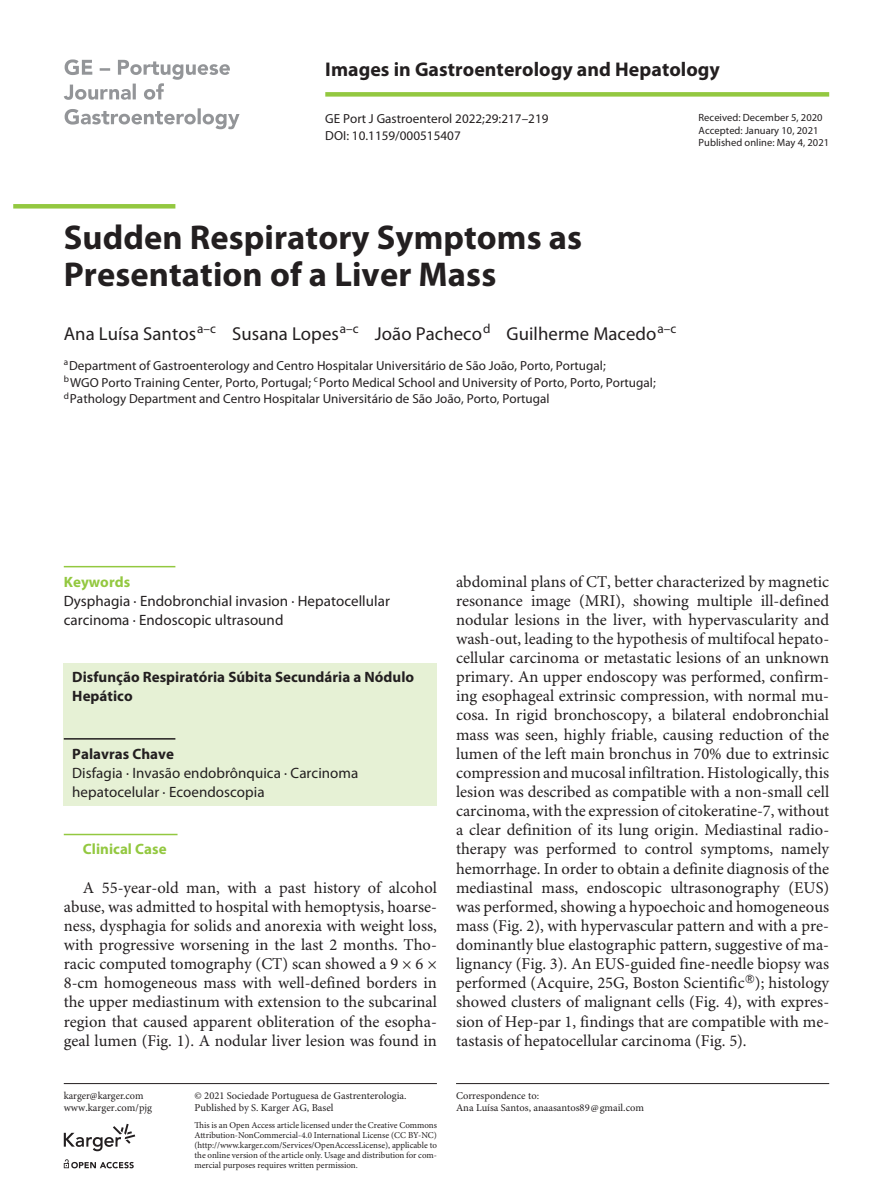
<style>
.page{position:relative;width:893px;height:1191px;background:#fff}
.page>*{position:absolute;margin:0;border:0;box-sizing:border-box;transform-origin:0 0}
.t1{font:700 34.5px/37.5px "Myriad Pro";letter-spacing:.005em;color:#231f20}
.t2{font:700 19.8px "Myriad Pro";letter-spacing:.005em;color:#231f20}
.t3{font:18.75px "Myriad Pro";letter-spacing:.005em;color:#231f20}
.t4{font:16.5px/19.2px "Minion Pro";color:#231f20;text-align:justify}
.t5{font:15px/19.2px "Myriad Pro";letter-spacing:.005em;color:#231f20}
.t6{font:700 15px/19.2px "Myriad Pro";letter-spacing:.005em;color:#231f20}
.t7{font:700 15px "Myriad Pro";letter-spacing:.005em;color:#93c840}
.t8{font:13.2px/16.8px "Myriad Pro";letter-spacing:.005em;color:#231f20}
.t9{font:10.5px/12px "Minion Pro";color:#231f20}
.t10{font:10.5px/12.8px "Myriad Pro";letter-spacing:.005em;color:#231f20}
.t11{font:9px/10.2px "Minion Pro";color:#231f20;text-align:justify}
</style>
<div class="page">
<hr style="left:64px;top:1083px;width:373px;height:1px;background:#231f20">
<div style="left:325px;top:92px;width:504px;height:5px;background:#93c840"></div>
<hr style="left:456px;top:1083px;width:373px;height:1px;background:#231f20">
<div style="left:64px;top:663px;width:373px;height:143px;background:#e6f1d5"></div>
<hr style="left:13px;top:204px;width:162px;height:4px;background:#93c840">
<svg style="left:65px;top:108px;width:175px;height:21px"></svg>
<svg style="left:64px;top:59px;width:166px;height:41px"></svg>
<hr style="left:64px;top:566px;width:111px;height:1px;background:#93c840">
<hr style="left:64px;top:738px;width:111px;height:1px;background:#231f20">
<hr style="left:64px;top:833px;width:114px;height:2px;background:#93c840">
<svg style="left:64px;top:1159px;width:70px;height:9px"></svg>
<svg style="left:64px;top:1123px;width:71px;height:28px"></svg>
<p class="t2" style="left:325px;top:58px;width:396px">Images in Gastroenterology and Hepatology</p>
<p class="t8" style="left:325px;top:110px;width:225px">GE Port J Gastroenterol 2022;29:217–219</p>
<p class="t10" style="left:699px;top:111px;width:132px">Received: December 5, 2020<br>Accepted: January 10, 2021<br>Published online: May 4, 2021</p>
<p class="t8" style="left:325px;top:127px;width:137px">DOI: 10.1159/000515407</p>
<h1 class="t1" style="left:64px;top:219px;width:520px">Sudden Respiratory Symptoms as<br>Presentation of a Liver Mass</h1>
<p class="t3" style="left:64px;top:323px;width:614px">Ana Luísa Santos<sup>a–c</sup> Susana Lopes<sup>a–c</sup> João Pacheco<sup>d</sup> Guilherme Macedo<sup>a–c</sup></p>
<p class="t8" style="left:64px;top:357px;width:593px"><sup>a</sup>Department of Gastroenterology and Centro Hospitalar Universitário de São João, Porto, Portugal;<br><sup>b</sup>WGO Porto Training Center, Porto, Portugal; <sup>c</sup>Porto Medical School and University of Porto, Porto, Portugal; <sup>d</sup>Pathology Department and Centro Hospitalar Universitário de São João, Porto, Portugal</p>
<p class="t7" style="left:64px;top:573px;width:68px">Keywords</p>
<p class="t5" style="left:64px;top:591px;width:328px">Dysphagia · Endobronchial invasion · Hepatocellular carcinoma · Endoscopic ultrasound</p>
<p class="t6" style="left:72px;top:668px;width:343px">Disfunção Respiratória Súbita Secundária a Nódulo<br>Hepático</p>
<p class="t6" style="left:72px;top:744px;width:103px">Palavras Chave</p>
<p class="t5" style="left:72px;top:763px;width:288px">Disfagia · Invasão endobrônquica · Carcinoma hepatocelular · Ecoendoscopia</p>
<p class="t7" style="left:83px;top:841px;width:85px">Clinical Case</p>
<p class="t4" style="left:64px;top:878px;width:375px;text-indent:19px">A 55-year-old man, with a past history of alcohol abuse, was admitted to hospital with hemoptysis, hoarse&shy;ness, dysphagia for solids and anorexia with weight loss, with progressive worsening in the last 2 months. Tho&shy;racic computed tomography (CT) scan showed a 9 × 6 × 8-cm homogeneous mass with well-defined borders in the upper mediastinum with extension to the subcarinal region that caused apparent obliteration of the esopha&shy;geal lumen (Fig. 1). A nodular liver lesion was found in</p>
<p class="t9" style="left:64px;top:1089px;width:90px;line-height:12.8px">karger@karger.com www.karger.com/pjg</p>
<p class="t9" style="left:195px;top:1089px;width:213px">© 2021 Sociedade Portuguesa de Gastrenterologia.<br>Published by S. Karger AG, Basel</p>
<p class="t11" style="left:195px;top:1120px;width:244px">This is an Open Access article licensed under the Creative Commons Attribution-NonCommercial-4.0 International License (CC BY-NC) (http://www.karger.com/Services/OpenAccessLicense), applicable to the online version of the article only. Usage and distribution for com&shy;mercial purposes requires written permission.</p>
<p class="t4" style="left:456px;top:572px;width:375px">abdominal plans of CT, better characterized by magnetic resonance image (MRI), showing multiple ill-defined nodular lesions in the liver, with hypervascularity and wash-out, leading to the hypothesis of multifocal hepato&shy;cellular carcinoma or metastatic lesions of an unknown primary. An upper endoscopy was performed, confirm&shy;ing esophageal extrinsic compression, with normal mu&shy;cosa. In rigid bronchoscopy, a bilateral endobronchial mass was seen, highly friable, causing reduction of the lumen of the left main bronchus in 70% due to extrinsic compression and mucosal infiltration. Histologically, this lesion was described as compatible with a non-small cell carcinoma, with the expression of citokeratine-7, without a clear definition of its lung origin. Mediastinal radio&shy;therapy was performed to control symptoms, namely hemorrhage. In order to obtain a definite diagnosis of the mediastinal mass, endoscopic ultrasonography (EUS) was performed, showing a hypoechoic and homogeneous mass (Fig. 2), with hypervascular pattern and with a pre&shy;dominantly blue elastographic pattern, suggestive of ma&shy;lignancy (Fig. 3). An EUS-guided fine-needle biopsy was performed (Acquire, 25G, Boston Scientific ); histology showed clusters of malignant cells (Fig. 4), with expres&shy;sion of Hep-par 1, findings that are compatible with me&shy;tastasis of hepatocellular carcinoma (Fig. 5).</p>
<p class="t9" style="left:456px;top:1089px;width:189px">Correspondence to:<br>Ana Luísa Santos, anaasantos89@gmail.com</p>
</div>
